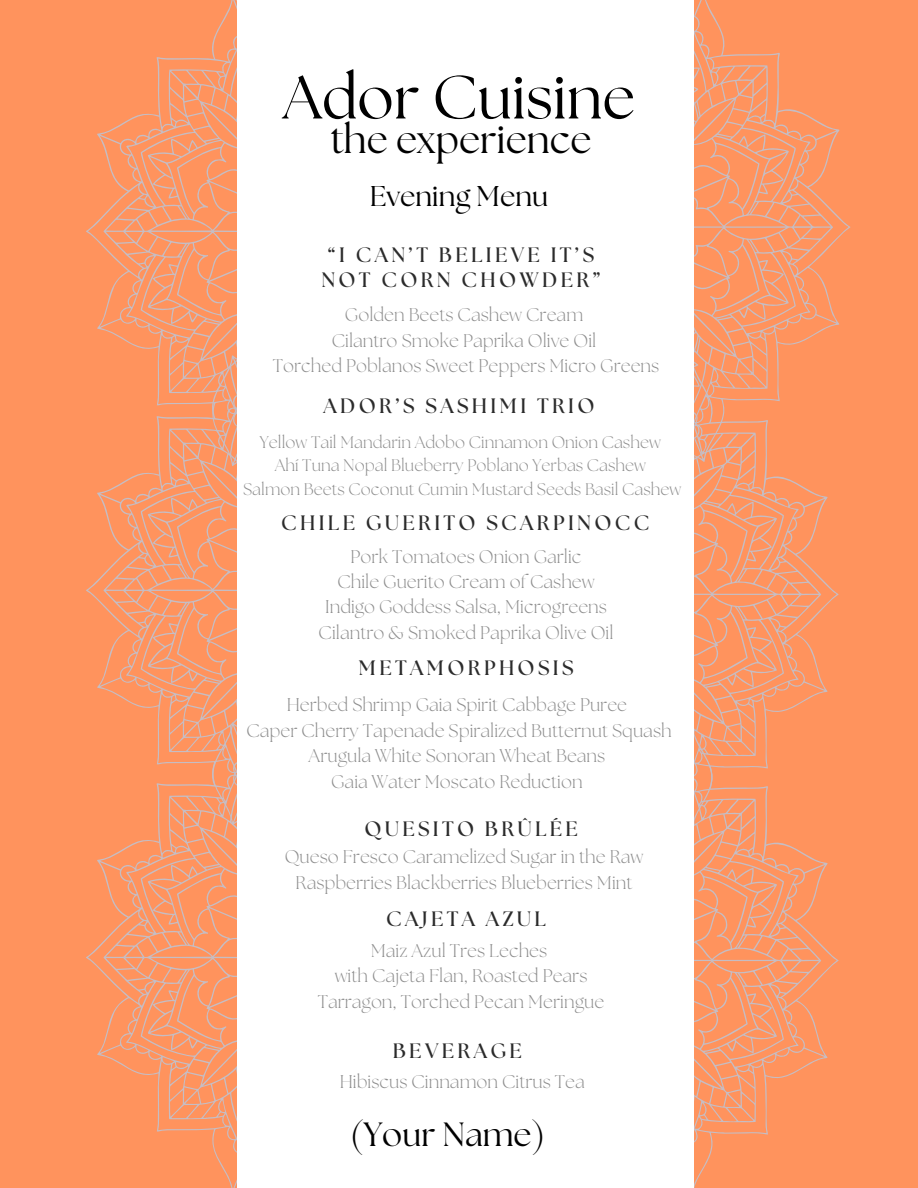
<style>
.page{position:relative;width:918px;height:1188px;background:#ff935d}
.page>*{position:absolute;margin:0;border:0;box-sizing:border-box;transform-origin:0 0}
.t1{font:61.05px "The Seasons";color:#000}
.t2{font:39.3px "The Seasons";color:#000}
.t3{font:33.6px "The Seasons";color:#000}
.t4{font:28.5px "The Seasons";color:#000}
.t5{font:700 20.85px/25px "The Seasons";letter-spacing:.16em;color:#2b2b2b;text-align:center}
.t6{font:300 18.3px/25.3px "The Seasons";color:#8d8d8d;text-align:center}
.t7{font:300 16.8px/23.2px "The Seasons";color:#8d8d8d;text-align:center}
</style>
<div class="page">
<svg style="left:694px;top:473px;width:145px;height:241px"></svg>
<svg style="left:694px;top:0;width:157px;height:473px"></svg>
<svg style="left:694px;top:714px;width:145px;height:474px"></svg>
<svg style="left:86px;top:478px;width:151px;height:233px"></svg>
<svg style="left:86px;top:0;width:151px;height:478px"></svg>
<svg style="left:86px;top:711px;width:151px;height:477px"></svg>
<div style="left:237px;top:0;width:457px;height:1188px;background:#fff"></div>
<h1 class="t1" style="left:283px;top:70px;width:354px">Ador Cuisine</h1>
<h2 class="t2" style="left:330px;top:122px;width:263px">the experience</h2>
<h3 class="t4" style="left:370px;top:183px;width:180px">Evening Menu</h3>
<p class="t5" style="left:321px;top:243px;width:281px">“I CAN’T BELIEVE IT’S<br>NOT CORN CHOWDER”</p>
<p class="t6" style="left:273px;top:304px;width:388px">Golden Beets Cashew Cream<br>Cilantro Smoke Paprika Olive Oil<br>Torched Poblanos Sweet Peppers Micro Greens</p>
<p class="t5" style="left:324px;top:394px;width:272px">ADOR’S SASHIMI TRIO</p>
<p class="t7" style="left:243px;top:432px;width:440px">Yellow Tail Mandarin Adobo Cinnamon Onion Cashew<br>Ahí Tuna Nopal Blueberry Poblano Yerbas Cashew<br>Salmon Beets Coconut Cumin Mustard Seeds Basil Cashew</p>
<p class="t5" style="left:281px;top:511px;width:370px">CHILE GUERITO SCARPINOCC</p>
<p class="t6" style="left:319px;top:545px;width:296px">Pork Tomatoes Onion Garlic<br>Chile Guerito Cream of Cashew<br>Indigo Goddess Salsa, Microgreens<br>Cilantro &amp; Smoked Paprika Olive Oil</p>
<p class="t5" style="left:359px;top:656px;width:216px">METAMORPHOSIS</p>
<p class="t6" style="left:246px;top:694px;width:427px">Herbed Shrimp Gaia Spirit Cabbage Puree<br>Caper Cherry Tapenade Spiralized Butternut Squash Arugula White Sonoran Wheat Beans<br>Gaia Water Moscato Reduction</p>
<p class="t5" style="left:364px;top:817px;width:215px">QUESITO BRÛLÉE</p>
<p class="t6" style="left:285px;top:846px;width:360px">Queso Fresco Caramelized Sugar in the Raw<br>Raspberries Blackberries Blueberries Mint</p>
<p class="t5" style="left:386px;top:907px;width:161px">CAJETA AZUL</p>
<p class="t6" style="left:318px;top:940px;width:288px">Maiz Azul Tres Leches<br>with Cajeta Flan, Roasted Pears<br>Tarragon, Torched Pecan Meringue</p>
<p class="t5" style="left:393px;top:1039px;width:130px">BEVERAGE</p>
<p class="t6" style="left:340px;top:1070px;width:247px">Hibiscus Cinnamon Citrus Tea</p>
<h3 class="t3" style="left:350px;top:1119px;width:196px">(Your Name)</h3>
</div>
